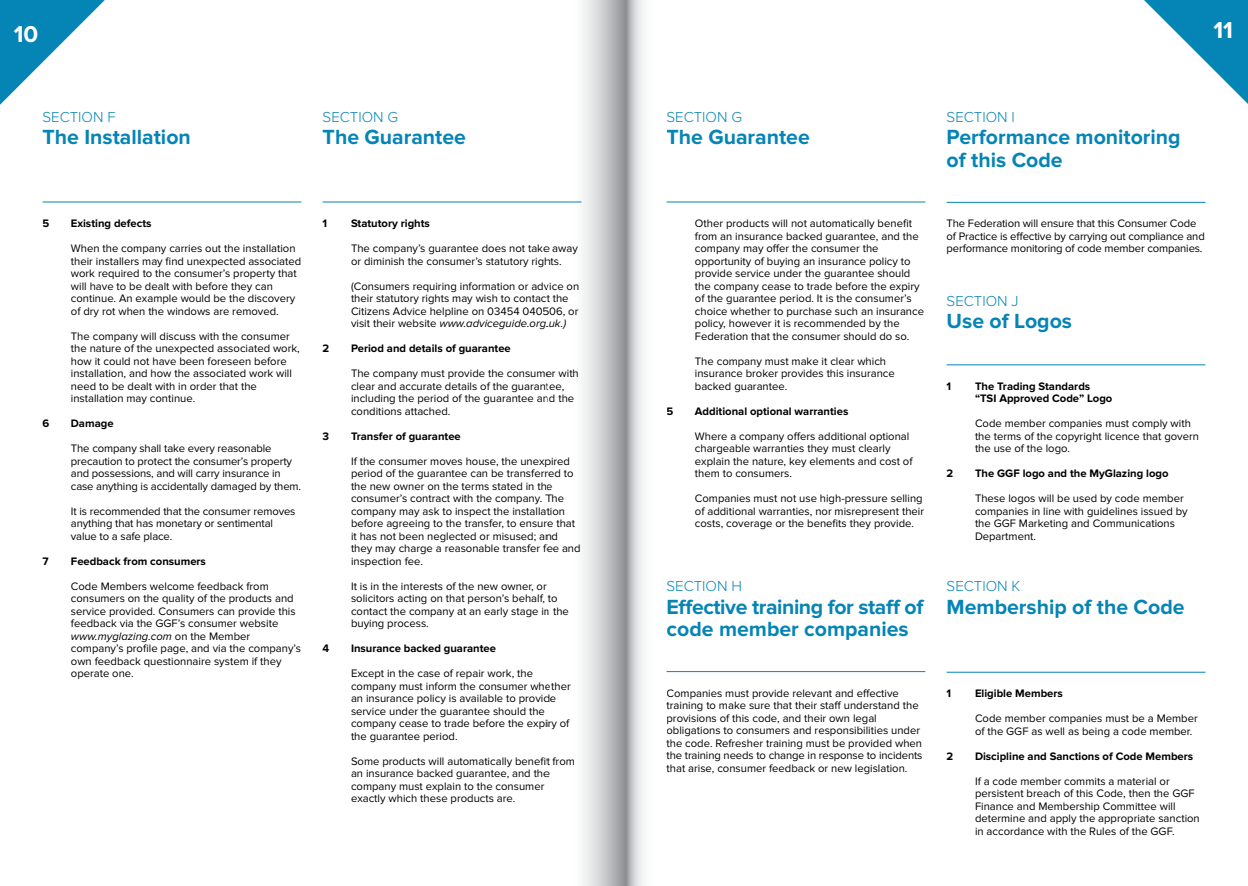
<style>
.page{position:relative;width:1248px;height:886px;background:#fff}
.page>*{position:absolute;margin:0;border:0;box-sizing:border-box;transform-origin:0 0}
.t1{font:700 23.75px "Proxima Nova";color:#fff}
.t2{font:700 21.25px/22.5px "Proxima Nova";color:#0584b6}
.t3{font:700 21.25px/22.5px "Proxima Nova";letter-spacing:-.02em;color:#0584b6}
.t4{font:300 15px "Proxima Nova";color:#0584b6}
.t5{font:11.25px/12.5px "Proxima Nova";color:#000}
.t6{font:700 11.25px/12.5px "Proxima Nova";color:#000}
.s1{font-style:italic}
</style>
<div class="page">
<svg style="left:1144px;top:0;width:103px;height:103px"></svg>
<svg style="left:0;top:0;width:105px;height:105px"></svg>
<hr style="left:43px;top:202px;width:258px;height:1px;background:#0584b6">
<hr style="left:322px;top:202px;width:259px;height:1px;background:#0584b6">
<hr style="left:666px;top:202px;width:259px;height:1px;background:#0584b6">
<hr style="left:666px;top:671px;width:259px;height:1px;background:#0584b6">
<hr style="left:946px;top:202px;width:259px;height:1px;background:#0584b6">
<hr style="left:946px;top:364px;width:259px;height:1px;background:#0584b6">
<hr style="left:946px;top:672px;width:259px;height:1px;background:#0584b6">
<svg style="left:548px;top:0;width:96px;height:886px"></svg>
<h1 class="t1" style="left:14px;top:20px;width:26px">10</h1>
<h1 class="t1" style="left:1213px;top:16px;width:21px">11</h1>
<h3 class="t4" style="left:43px;top:108px;width:75px">SECTION F</h3>
<h2 class="t2" style="left:43px;top:126px;width:150px">The Installation</h2>
<h3 class="t4" style="left:322px;top:108px;width:77px">SECTION G</h3>
<h2 class="t2" style="left:322px;top:126px;width:145px">The Guarantee</h2>
<p class="t6" style="left:43px;top:217px;width:8px">5</p>
<p class="t6" style="left:71px;top:217px;width:82px">Existing defects</p>
<p class="t5" style="left:71px;top:242px;width:232px">When the company carries out the installation their installers may find unexpected associated work required to the consumer’s property that will have to be dealt with before they can continue. An example would be the discovery of dry rot when the windows are removed.</p>
<p class="t5" style="left:71px;top:330px;width:230px">The company will discuss with the consumer the nature of the unexpected associated work, how it could not have been foreseen before installation, and how the associated work will need to be dealt with in order that the installation may continue.</p>
<p class="t6" style="left:43px;top:417px;width:8px">6</p>
<p class="t6" style="left:71px;top:417px;width:44px">Damage</p>
<p class="t5" style="left:71px;top:442px;width:232px">The company shall take every reasonable precaution to protect the consumer’s property and possessions, and will carry insurance in case anything is accidentally damaged by them.</p>
<p class="t5" style="left:71px;top:505px;width:226px">It is recommended that the consumer removes anything that has monetary or sentimental value to a safe place.</p>
<p class="t6" style="left:43px;top:555px;width:8px">7</p>
<p class="t6" style="left:71px;top:555px;width:137px">Feedback from consumers</p>
<p class="t5" style="left:71px;top:580px;width:231px">Code Members welcome feedback from consumers on the quality of the products and service provided. Consumers can provide this feedback via the GGF’s consumer website <span class="s1">www.myglazing.com</span> on the Member company’s profile page, and via the company’s own feedback questionnaire system if they operate one.</p>
<p class="t6" style="left:322px;top:217px;width:6px">1</p>
<p class="t6" style="left:351px;top:217px;width:80px">Statutory rights</p>
<p class="t5" style="left:351px;top:242px;width:228px">The company’s guarantee does not take away or diminish the consumer’s statutory rights.</p>
<p class="t5" style="left:351px;top:280px;width:230px">(Consumers requiring information or advice on their statutory rights may wish to contact the Citizens Advice helpline on 03454 040506, or visit their website <span class="s1">www.adviceguide.org.uk.)</span></p>
<p class="t6" style="left:322px;top:342px;width:8px">2</p>
<p class="t6" style="left:351px;top:342px;width:161px">Period and details of guarantee</p>
<p class="t5" style="left:351px;top:367px;width:229px">The company must provide the consumer with clear and accurate details of the guarantee, including the period of the guarantee and the conditions attached.</p>
<p class="t6" style="left:322px;top:430px;width:8px">3</p>
<p class="t6" style="left:351px;top:430px;width:111px">Transfer of guarantee</p>
<p class="t5" style="left:351px;top:455px;width:231px">If the consumer moves house, the unexpired period of the guarantee can be transferred to the new owner on the terms stated in the consumer’s contract with the company. The company may ask to inspect the installation before agreeing to the transfer, to ensure that it has not been neglected or misused; and they may charge a reasonable transfer fee and inspection fee.</p>
<p class="t5" style="left:351px;top:580px;width:219px">It is in the interests of the new owner, or solicitors acting on that person’s behalf, to contact the company at an early stage in the buying process.</p>
<p class="t6" style="left:322px;top:642px;width:8px">4</p>
<p class="t6" style="left:351px;top:642px;width:146px">Insurance backed guarantee</p>
<p class="t5" style="left:351px;top:667px;width:221px">Except in the case of repair work, the company must inform the consumer whether an insurance policy is available to provide service under the guarantee should the company cease to trade before the expiry of the guarantee period.</p>
<p class="t5" style="left:351px;top:755px;width:225px">Some products will automatically benefit from an insurance backed guarantee, and the company must explain to the consumer exactly which these products are.</p>
<h3 class="t4" style="left:666px;top:108px;width:77px">SECTION G</h3>
<h2 class="t2" style="left:666px;top:126px;width:145px">The Guarantee</h2>
<p class="t5" style="left:694px;top:217px;width:231px">Other products will not automatically benefit from an insurance backed guarantee, and the company may offer the consumer the opportunity of buying an insurance policy to provide service under the guarantee should the company cease to trade before the expiry of the guarantee period. It is the consumer’s choice whether to purchase such an insurance policy, however it is recommended by the Federation that the consumer should do so.</p>
<p class="t5" style="left:694px;top:355px;width:201px">The company must make it clear which insurance broker provides this insurance backed guarantee.</p>
<p class="t6" style="left:666px;top:405px;width:8px">5</p>
<p class="t6" style="left:694px;top:405px;width:155px">Additional optional warranties</p>
<p class="t5" style="left:694px;top:430px;width:219px">Where a company offers additional optional chargeable warranties they must clearly explain the nature, key elements and cost of them to consumers.</p>
<p class="t5" style="left:694px;top:492px;width:231px">Companies must not use high-pressure selling of additional warranties, nor misrepresent their costs, coverage or the benefits they provide.</p>
<h3 class="t4" style="left:666px;top:577px;width:77px">SECTION H</h3>
<h2 class="t3" style="left:666px;top:596px;width:258px">Effective training for staff of code member companies</h2>
<p class="t5" style="left:666px;top:687px;width:257px">Companies must provide relevant and effective training to make sure that their staff understand the provisions of this code, and their own legal obligations to consumers and responsibilities under the code. Refresher training must be provided when the training needs to change in response to incidents that arise, consumer feedback or new legislation.</p>
<h3 class="t4" style="left:946px;top:108px;width:70px">SECTION I</h3>
<h2 class="t2" style="left:946px;top:126px;width:235px">Performance monitoring of this Code</h2>
<p class="t5" style="left:946px;top:217px;width:260px">The Federation will ensure that this Consumer Code of Practice is effective by carrying out compliance and performance monitoring of code member companies.</p>
<h3 class="t4" style="left:946px;top:292px;width:73px">SECTION J</h3>
<h2 class="t2" style="left:946px;top:310px;width:127px">Use of Logos</h2>
<p class="t6" style="left:946px;top:380px;width:6px">1</p>
<p class="t6" style="left:974px;top:380px;width:139px">The Trading Standards “TSI Approved Code” Logo</p>
<p class="t5" style="left:974px;top:418px;width:225px">Code member companies must comply with the terms of the copyright licence that govern the use of the logo.</p>
<p class="t6" style="left:946px;top:468px;width:8px">2</p>
<p class="t6" style="left:974px;top:468px;width:195px">The GGF logo and the MyGlazing logo</p>
<p class="t5" style="left:974px;top:492px;width:214px">These logos will be used by code member companies in line with guidelines issued by the GGF Marketing and Communications Department.</p>
<h3 class="t4" style="left:946px;top:577px;width:75px">SECTION K</h3>
<h2 class="t2" style="left:946px;top:596px;width:239px">Membership of the Code</h2>
<p class="t6" style="left:946px;top:687px;width:6px">1</p>
<p class="t6" style="left:974px;top:687px;width:89px">Eligible Members</p>
<p class="t5" style="left:974px;top:712px;width:224px">Code member companies must be a Member of the GGF as well as being a code member.</p>
<p class="t6" style="left:946px;top:750px;width:8px">2</p>
<p class="t6" style="left:974px;top:750px;width:220px">Discipline and Sanctions of Code Members</p>
<p class="t5" style="left:974px;top:775px;width:226px">If a code member commits a material or persistent breach of this Code, then the GGF Finance and Membership Committee will determine and apply the appropriate sanction in accordance with the Rules of the GGF.</p>
</div>
